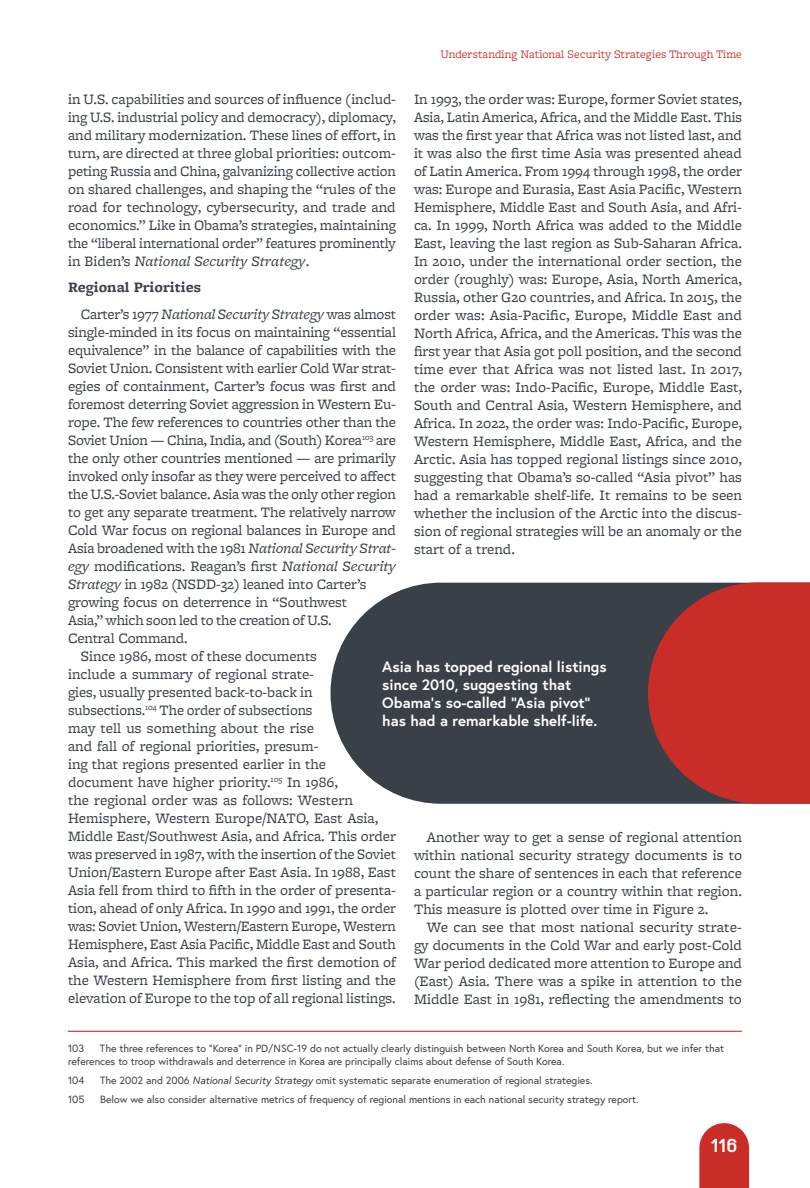
<style>
.page{position:relative;width:810px;height:1188px;background:#fff}
.page>*{position:absolute;margin:0;border:0;box-sizing:border-box;transform-origin:0 0}
.t1{font:18px "Reross Quadratic";color:#fff;scale:1.08 1}
.t2{font:15px/18px "Freight Micro Pro";letter-spacing:-.01em;color:#3a4048;text-align:justify}
.t3{font:700 15px/18px "Europa";color:#fff}
.t4{font:italic 15px/26.5px "Freight Micro Pro";letter-spacing:-.015em;color:#3a4048}
.t5{font:12px "Freight Macro Pro";color:#ca2d27}
.t6{font:10.5px/12.6px "Europa";color:#3a4048}
.s1{font-style:italic}
.s2{font-weight:700;font-style:normal}
.s3{font-style:normal}
</style>
<div class="page">
<svg style="left:699px;top:1123px;width:50px;height:65px;background:#ce403a"></svg>
<hr style="left:68px;top:1031px;width:674px;height:1px;background:#ca2d27">
<svg style="left:331px;top:583px;width:317px;height:221px;background:#484e55"></svg>
<svg style="left:648px;top:582px;width:162px;height:222px;background:#b4302c"></svg>
<p class="t5" style="left:441px;top:46px;width:303px">Understanding National Security Strategies Through Time</p>
<p class="t2" style="left:68px;top:89px;width:330px">in U.S. capabilities and sources of influence (includ&shy;ing U.S. industrial policy and democracy), diplomacy, and military modernization. These lines of effort, in turn, are directed at three global priorities: outcom&shy;peting Russia and China, galvanizing collective action on shared challenges, and shaping the “rules of the road for technology, cybersecurity, and trade and economics.” Like in Obama’s strategies, maintaining the “liberal international order” features prominently in Biden’s <span class="s1">National Security Strategy</span>.</p>
<p class="t4" style="left:81px;top:274px;width:317px;text-indent:-13px"><span class="s2">Regional Priorities<br></span><span class="s3">Carter’s 1977</span> National Security Strategy <span class="s3">was almost</span></p>
<p class="t2" style="left:68px;top:322px;width:329px">single-minded in its focus on maintaining “essential</p>
<p class="t2" style="left:68px;top:340px;width:329px">equivalence” in the balance of capabilities with the</p>
<p class="t2" style="left:68px;top:358px;width:329px">Soviet Union. Consistent with earlier Cold War strat-</p>
<p class="t2" style="left:68px;top:376px;width:330px">egies of containment, Carter’s focus was first and</p>
<p class="t2" style="left:68px;top:394px;width:329px">foremost deterring Soviet aggression in Western Eu-</p>
<p class="t2" style="left:68px;top:412px;width:330px">rope. The few references to countries other than the</p>
<p class="t2" style="left:68px;top:430px;width:329px">Soviet Union — China, India, and (South) Korea<sup>103</sup> are</p>
<p class="t2" style="left:68px;top:448px;width:329px">the only other countries mentioned — are primarily</p>
<p class="t2" style="left:68px;top:466px;width:330px">invoked only insofar as they were perceived to affect</p>
<p class="t2" style="left:68px;top:484px;width:329px">the U.S.-Soviet balance. Asia was the only other region</p>
<p class="t2" style="left:68px;top:502px;width:329px">to get any separate treatment. The relatively narrow</p>
<p class="t2" style="left:68px;top:520px;width:330px">Cold War focus on regional balances in Europe and</p>
<p class="t2" style="left:68px;top:538px;width:329px">Asia broadened with the 1981 <span class="s1">National Security Strat-</span></p>
<p class="t2" style="left:68px;top:556px;width:329px"><span class="s1">egy</span> modifications. Reagan’s first <span class="s1">National Security</span></p>
<p class="t2" style="left:68px;top:574px;width:300px"><span class="s1">Strategy</span> in 1982 (NSDD-32) leaned into Carter’s</p>
<p class="t2" style="left:68px;top:592px;width:281px">growing focus on deterrence in “Southwest</p>
<p class="t2" style="left:68px;top:610px;width:265px">Asia,” which soon led to the creation of U.S.</p>
<p class="t2" style="left:68px;top:628px;width:121px">Central Command.</p>
<p class="t2" style="left:81px;top:646px;width:238px">Since 1986, most of these documents</p>
<p class="t2" style="left:68px;top:664px;width:248px">include a summary of regional strate-</p>
<p class="t2" style="left:68px;top:682px;width:246px">gies, usually presented back-to-back in</p>
<p class="t2" style="left:68px;top:700px;width:246px">subsections.<sup>104</sup> The order of subsections</p>
<p class="t2" style="left:68px;top:718px;width:247px">may tell us something about the rise</p>
<p class="t2" style="left:68px;top:736px;width:252px">and fall of regional priorities, presum-</p>
<p class="t2" style="left:68px;top:754px;width:259px">ing that regions presented earlier in the</p>
<p class="t2" style="left:68px;top:772px;width:271px">document have higher priority.<sup>105</sup> In 1986,</p>
<p class="t2" style="left:68px;top:790px;width:287px">the regional order was as follows: Western</p>
<p class="t2" style="left:68px;top:808px;width:312px">Hemisphere, Western Europe/NATO, East Asia,</p>
<p class="t2" style="left:68px;top:826px;width:329px">Middle East/Southwest Asia, and Africa. This order</p>
<p class="t2" style="left:68px;top:844px;width:329px">was preserved in 1987, with the insertion of the Soviet</p>
<p class="t2" style="left:68px;top:862px;width:329px">Union/Eastern Europe after East Asia. In 1988, East</p>
<p class="t2" style="left:68px;top:880px;width:330px">Asia fell from third to fifth in the order of presenta-</p>
<p class="t2" style="left:68px;top:898px;width:329px">tion, ahead of only Africa. In 1990 and 1991, the order</p>
<p class="t2" style="left:68px;top:916px;width:329px">was: Soviet Union, Western/Eastern Europe, Western</p>
<p class="t2" style="left:68px;top:934px;width:329px">Hemisphere, East Asia Pacific, Middle East and South</p>
<p class="t2" style="left:68px;top:952px;width:329px">Asia, and Africa. This marked the first demotion of</p>
<p class="t2" style="left:68px;top:970px;width:330px">the Western Hemisphere from first listing and the</p>
<p class="t2" style="left:68px;top:988px;width:329px">elevation of Europe to the top of all regional listings.</p>
<p class="t6" style="left:68px;top:1042px;width:18px">103</p>
<p class="t2" style="left:414px;top:89px;width:330px">In 1993, the order was: Europe, former Soviet states, Asia, Latin America, Africa, and the Middle East. This was the first year that Africa was not listed last, and it was also the first time Asia was presented ahead of Latin America. From 1994 through 1998, the order was: Europe and Eurasia, East Asia Pacific, Western Hemisphere, Middle East and South Asia, and Afri&shy;ca. In 1999, North Africa was added to the Middle East, leaving the last region as Sub-Saharan Africa.<br>In 2010, under the international order section, the order (roughly) was: Europe, Asia, North America, Russia, other G20 countries, and Africa. In 2015, the order was: Asia-Pacific, Europe, Middle East and North Africa, Africa, and the Americas. This was the first year that Asia got poll position, and the second time ever that Africa was not listed last. In 2017, the order was: Indo-Pacific, Europe, Middle East, South and Central Asia, Western Hemisphere, and Africa. In 2022, the order was: Indo-Pacific, Europe, Western Hemisphere, Middle East, Africa, and the Arctic. Asia has topped regional listings since 2010, suggesting that Obama’s so-called “Asia pivot” has had a remarkable shelf-life. It remains to be seen whether the inclusion of the Arctic into the discus&shy;sion of regional strategies will be an anomaly or the start of a trend.</p>
<p class="t3" style="left:382px;top:657px;width:226px">Asia has topped regional listings since 2010, suggesting that<br>Obama’s so-called “Asia pivot” has had a remarkable shelf-life.</p>
<p class="t2" style="left:414px;top:827px;width:330px;text-indent:13px">Another way to get a sense of regional attention within national security strategy documents is to count the share of sentences in each that reference a particular region or a country within that region.<br>This measure is plotted over time in Figure 2.</p>
<p class="t2" style="left:414px;top:917px;width:330px;text-indent:13px">We can see that most national security strate&shy;gy documents in the Cold War and early post-Cold War period dedicated more attention to Europe and (East) Asia. There was a spike in attention to the Middle East in 1981, reflecting the amendments to</p>
<p class="t6" style="left:68px;top:1042px;width:658px;text-indent:32px">The three references to “Korea” in PD/NSC-19 do not actually clearly distinguish between North Korea and South Korea, but we infer that references to troop withdrawals and deterrence in Korea are principally claims about defense of South Korea.</p>
<p class="t6" style="left:68px;top:1074px;width:18px">104</p>
<p class="t6" style="left:100px;top:1074px;width:494px">The 2002 and 2006 <span class="s1">National Security Strategy</span> omit systematic separate enumeration of regional strategies.</p>
<p class="t6" style="left:68px;top:1093px;width:18px">105</p>
<p class="t6" style="left:100px;top:1093px;width:540px">Below we also consider alternative metrics of frequency of regional mentions in each national security strategy report.</p>
<p class="t1" style="left:711px;top:1134px;width:26px">116</p>
</div>
